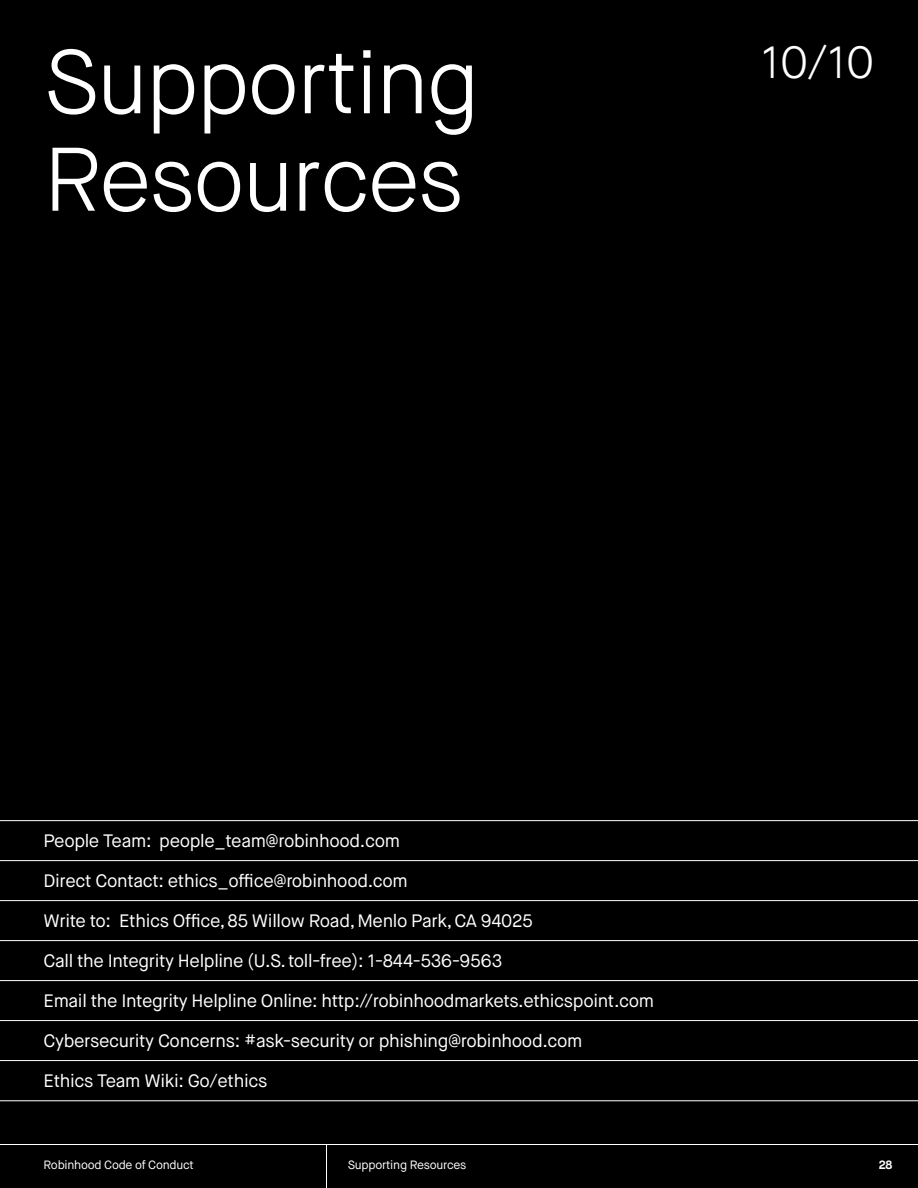
<style>
.page{position:relative;width:918px;height:1188px;background:#000}
.page>*{position:absolute;margin:0;border:0;box-sizing:border-box;transform-origin:0 0}
.t1{font:300 90px/97.5px "Capsule Sans";letter-spacing:-.03em;color:#fff}
.t2{font:300 45px "Capsule Sans";color:#fff}
.t3{font:18px "Capsule Sans";letter-spacing:-.02em;color:#fff}
.t4{font:12px "Capsule Sans";letter-spacing:-.02em;color:#fff}
.t5{font:700 12px "Capsule Sans";color:#fff}
</style>
<div class="page">
<hr style="left:0;top:1144px;width:918px;height:1px;background:#fff">
<hr style="left:326px;top:1144px;width:1px;height:44px;background:#fff">
<hr style="left:0;top:860px;width:918px;height:1px;background:#fff">
<hr style="left:0;top:900px;width:918px;height:1px;background:#fff">
<hr style="left:0;top:940px;width:918px;height:1px;background:#fff">
<hr style="left:0;top:980px;width:918px;height:1px;background:#fff">
<hr style="left:0;top:1020px;width:918px;height:1px;background:#fff">
<hr style="left:0;top:1060px;width:918px;height:1px;background:#fff">
<hr style="left:0;top:1101px;width:918px;height:1px;background:#fff">
<hr style="left:0;top:820px;width:918px;height:1px;background:#fff">
<h1 class="t1" style="left:44px;top:34px;width:438px">Supporting<br>Resources</h1>
<h2 class="t2" style="left:761px;top:35px;width:115px">10/10</h2>
<p class="t3" style="left:44px;top:829px;width:358px">People Team: people_team@robinhood.com</p>
<p class="t3" style="left:44px;top:869px;width:366px">Direct Contact: ethics_office@robinhood.com</p>
<p class="t3" style="left:44px;top:909px;width:491px">Write to: Ethics Office, 85 Willow Road, Menlo Park, CA 94025</p>
<p class="t3" style="left:44px;top:949px;width:460px">Call the Integrity Helpline (U.S. toll-free): 1-844-536-9563</p>
<p class="t3" style="left:44px;top:989px;width:612px">Email the Integrity Helpline Online: http://robinhoodmarkets.ethicspoint.com</p>
<p class="t3" style="left:44px;top:1029px;width:541px">Cybersecurity Concerns: #ask-security or phishing@robinhood.com</p>
<p class="t3" style="left:44px;top:1069px;width:225px">Ethics Team Wiki: Go/ethics</p>
<p class="t4" style="left:44px;top:1158px;width:152px">Robinhood Code of Conduct</p>
<p class="t4" style="left:348px;top:1158px;width:120px">Supporting Resources</p>
<p class="t5" style="left:879px;top:1158px;width:15px">28</p>
</div>
